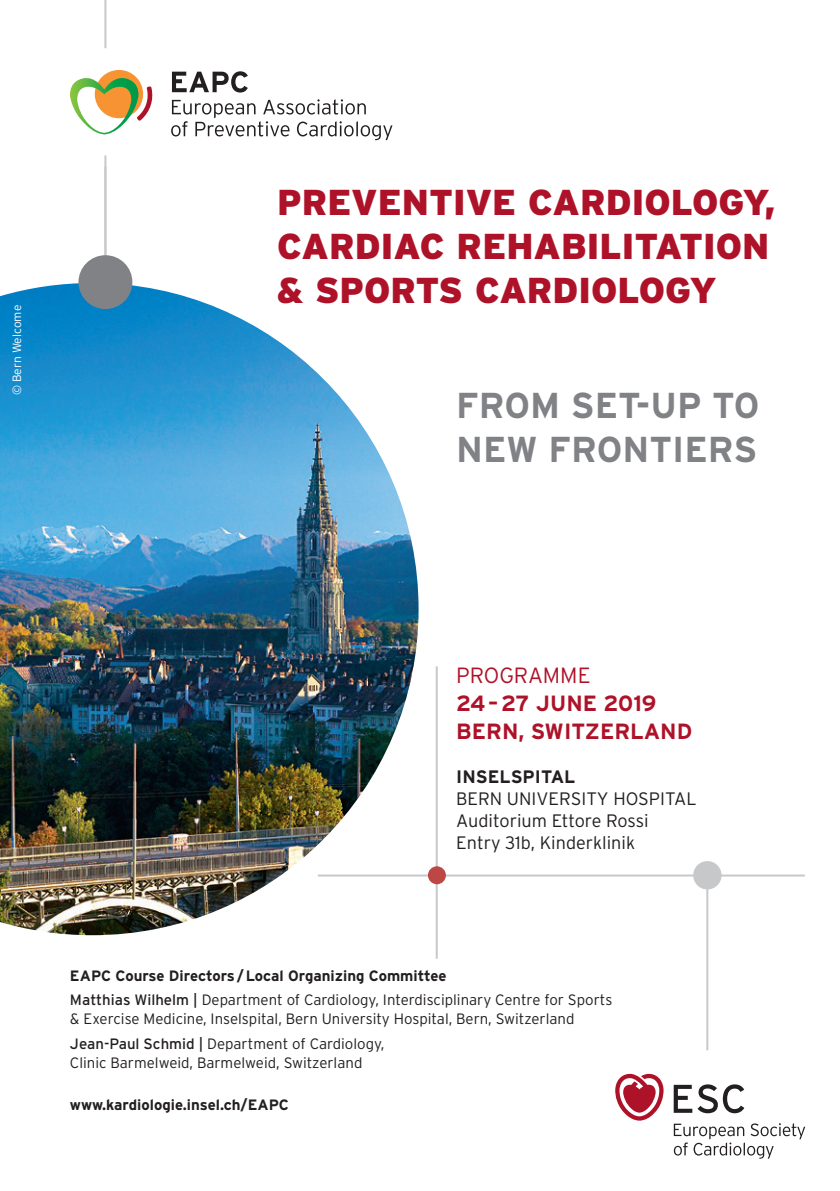
<style>
.page{position:relative;width:840px;height:1191px;background:#fff}
.page>*{position:absolute;margin:0;border:0;box-sizing:border-box;transform-origin:0 0}
.t1{font:900 36px/44px "Interstate";color:#ae1229}
.t2{font:700 36px/44px "Interstate";color:#808285}
.t3{font:700 22px/28px "Interstate";color:#ae1229}
.t4{font:300 22px "Interstate";color:#ae1229}
.t5{font:300 18px/22px "Interstate";color:#231f20}
.t6{font:700 18px "Interstate";color:#231f20}
.t7{font:300 15px/24.6px "Interstate";color:#231f20}
.t8{font:700 15px "Interstate";color:#231f20}
.t9{font:300 12px "Interstate";color:#fff}
.s1{font-weight:700}
.s2{font-weight:400}
</style>
<div class="page">
<hr style="left:317px;top:874px;width:487px;height:2px;background:#c7c8ca">
<hr style="left:104px;top:155px;width:2px;height:454px;background:#c7c8ca">
<hr style="left:104px;top:0;width:2px;height:48px;background:#c7c8ca">
<svg style="left:172px;top:71px;width:76px;height:22px"></svg>
<svg style="left:171px;top:99px;width:221px;height:41px"></svg>
<div style="left:95px;top:70px;width:48px;height:48px;background:#f79332;border-radius:50%"></div>
<svg style="left:70px;top:75px;width:83px;height:60px"></svg>
<svg style="left:615px;top:1073px;width:48px;height:47px"></svg>
<svg style="left:673px;top:1084px;width:70px;height:29px"></svg>
<svg style="left:673px;top:1123px;width:131px;height:35px"></svg>
<img style="left:0;top:283px;width:418px;height:652px">
<div style="left:78px;top:255px;width:54px;height:54px;background:#808285;border-radius:50%"></div>
<hr style="left:435px;top:666px;width:2px;height:292px;background:#c7c8ca">
<div style="left:427px;top:866px;width:18px;height:18px;background:#bc4744;border-radius:50%"></div>
<hr style="left:706px;top:874px;width:2px;height:176px;background:#c7c8ca">
<div style="left:692px;top:861px;width:29px;height:28px;background:#c7c8ca;border-radius:50%"></div>
<p class="t9" style="left:10px;top:395px;width:92px;rotate:-90deg">© Bern Welcome</p>
<h1 class="t1" style="left:277px;top:179px;width:499px">PREVENTIVE CARDIOLOGY,<br>CARDIAC REHABILITATION &amp; SPORTS CARDIOLOGY</h1>
<h1 class="t2" style="left:456px;top:383px;width:304px">FROM SET-UP TO<br>NEW FRONTIERS</h1>
<h2 class="t4" style="left:456px;top:662px;width:136px">PROGRAMME</h2>
<h2 class="t3" style="left:456px;top:688px;width:237px">24–27 JUNE 2019<br>BERN, SWITZERLAND</h2>
<p class="t6" style="left:456px;top:766px;width:120px">INSELSPITAL</p>
<p class="t5" style="left:456px;top:787px;width:242px">BERN UNIVERSITY HOSPITAL<br>Auditorium Ettore Rossi<br>Entry 31b, Kinderklinik</p>
<p class="t7" style="left:70px;top:962px;width:543px"><span class="s1">EAPC Course Directors/Local Organizing Committee<br></span><span class="s2">Matthias Wilhelm |</span> Department of Cardiology, Interdisciplinary Centre for Sports</p>
<p class="t7" style="left:70px;top:1006px;width:505px">&amp; Exercise Medicine, Inselspital, Bern University Hospital, Bern, Switzerland<br><span class="s2">Jean-Paul Schmid |</span> Department of Cardiology,</p>
<p class="t7" style="left:70px;top:1050px;width:294px">Clinic Barmelweid, Barmelweid, Switzerland</p>
<p class="t8" style="left:70px;top:1096px;width:220px">www.kardiologie.insel.ch/EAPC</p>
</div>
